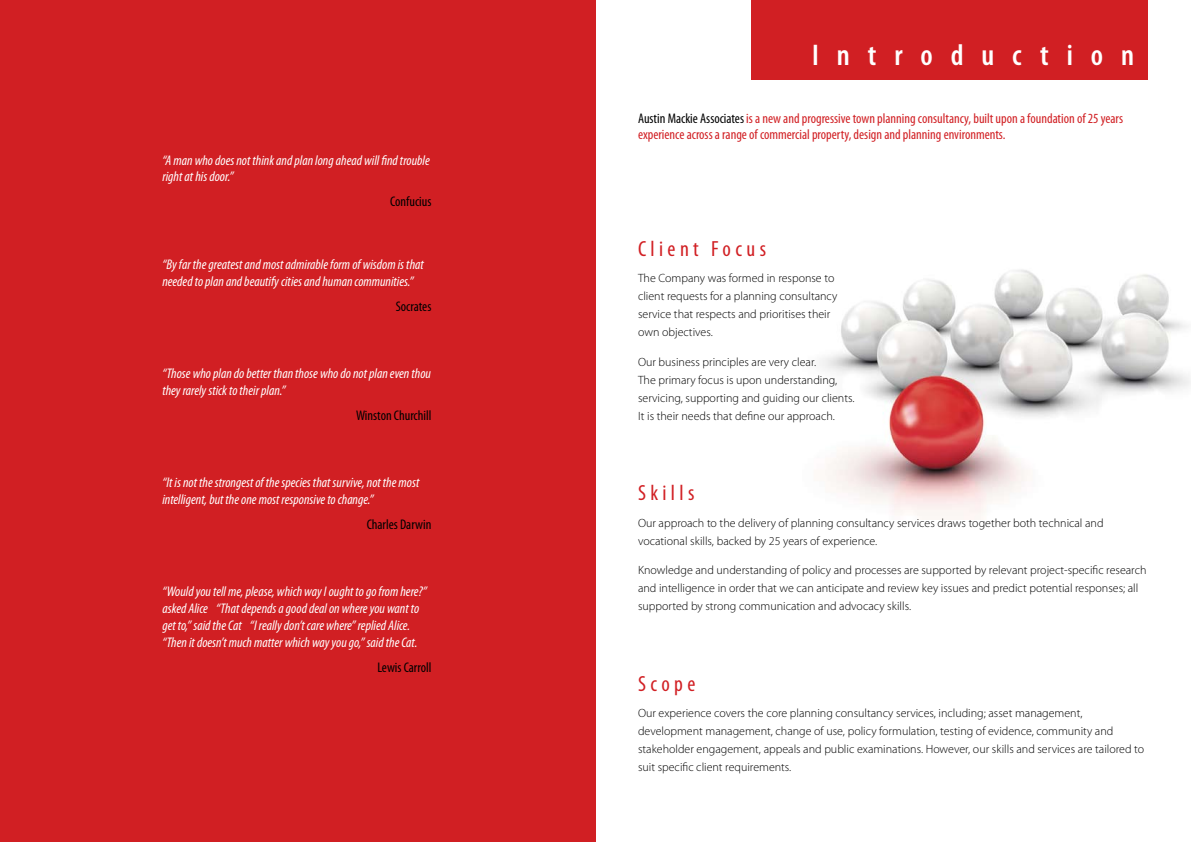
<style>
.page{position:relative;width:1191px;height:842px;background:#fff}
.page>*{position:absolute;margin:0;border:0;box-sizing:border-box;transform-origin:0 0}
.t1{font:600 condensed 30px "Myriad Pro";letter-spacing:.6em;color:#fff}
.t2{font:condensed 22px "Myriad Pro";letter-spacing:.2em;color:#d11f23}
.t3{font:italic condensed 14px/16.8px "Myriad Pro";color:#fff}
.t4{font:condensed 14px/16.8px "Myriad Pro";color:#d11f23}
.t5{font:condensed 14px "Myriad Pro";color:#000}
.t6{font:300 12px/18px "Myriad Pro";color:#000}
.s1{color:#000}
</style>
<div class="page">
<div style="left:751px;top:0;width:397px;height:79px;background:#d11f23"></div>
<div style="left:0;top:0;width:595px;height:842px;background:#d11f23"></div>
<img style="left:820px;top:269px;width:371px;height:251px">
<p class="t3" style="left:162px;top:151px;width:269px">“A man who does not think and plan long ahead will find trouble right at his door.”</p>
<p class="t5" style="left:390px;top:193px;width:43px">Confucius</p>
<p class="t3" style="left:162px;top:256px;width:263px">“By far the greatest and most admirable form of wisdom is that needed to plan and beautify cities and human communities.”</p>
<p class="t5" style="left:396px;top:298px;width:37px">Socrates</p>
<p class="t3" style="left:162px;top:365px;width:270px">“Those who plan do better than those who do not plan even thou they rarely stick to their plan.”</p>
<p class="t5" style="left:356px;top:407px;width:77px">Winston Churchill</p>
<p class="t3" style="left:162px;top:474px;width:258px">“It is not the strongest of the species that survive, not the most intelligent, but the one most responsive to change.”</p>
<p class="t5" style="left:367px;top:516px;width:66px">Charles Darwin</p>
<p class="t3" style="left:162px;top:583px;width:266px">“Would you tell me, please, which way I ought to go from here?” asked Alice “That depends a good deal on where you want to get to,” said the Cat “I really don’t care where” replied Alice. “Then it doesn’t much matter which way you go,” said the Cat.</p>
<p class="t5" style="left:377px;top:658px;width:56px">Lewis Carroll</p>
<h1 class="t1" style="left:812px;top:39px;width:324px">Introduction</h1>
<p class="t4" style="left:638px;top:109px;width:486px"><span class="s1">Austin Mackie Associates</span> is a new and progressive town planning consultancy, built upon a foundation of 25 years experience across a range of commercial property, design and planning environments.</p>
<h2 class="t2" style="left:638px;top:235px;width:130px">Client Focus</h2>
<p class="t6" style="left:638px;top:270px;width:201px">The Company was formed in response to client requests for a planning consultancy service that respects and prioritises their own objectives.</p>
<p class="t6" style="left:638px;top:353px;width:218px">Our business principles are very clear.<br>The primary focus is upon understanding, servicing, supporting and guiding our clients.<br>It is their needs that define our approach.</p>
<h2 class="t2" style="left:638px;top:480px;width:58px">Skills</h2>
<p class="t6" style="left:638px;top:514px;width:467px">Our approach to the delivery of planning consultancy services draws together both technical and vocational skills, backed by 25 years of experience.</p>
<p class="t6" style="left:638px;top:561px;width:510px">Knowledge and understanding of policy and processes are supported by relevant project-specific research and intelligence in order that we can anticipate and review key issues and predict potential responses; all supported by strong communication and advocacy skills.</p>
<h2 class="t2" style="left:638px;top:670px;width:59px">Scope</h2>
<p class="t6" style="left:638px;top:704px;width:508px">Our experience covers the core planning consultancy services, including; asset management, development management, change of use, policy formulation, testing of evidence, community and stakeholder engagement, appeals and public examinations. However, our skills and services are tailored to suit specific client requirements.</p>
</div>
